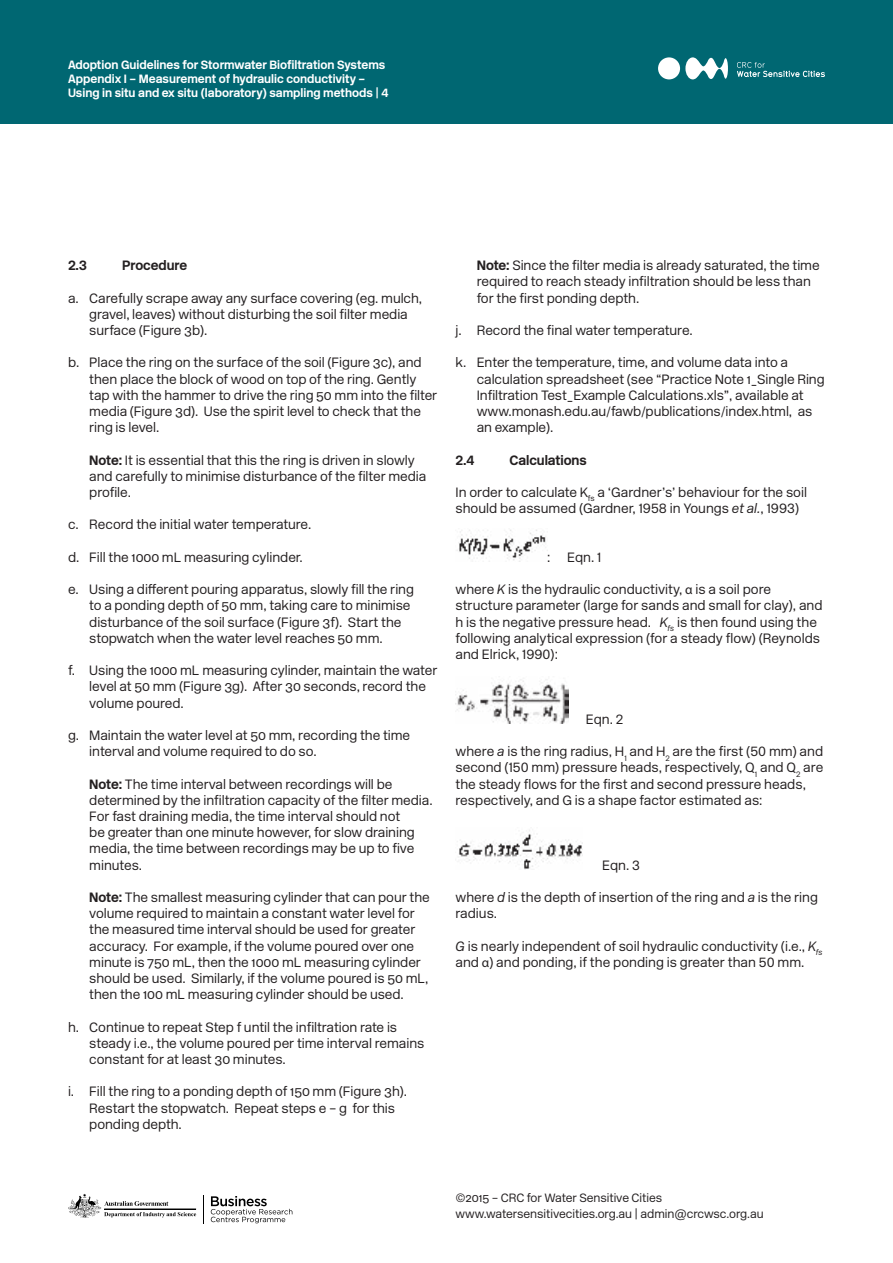
<style>
.page{position:relative;width:893px;height:1263px;background:#fff}
.page>*{position:absolute;margin:0;border:0;box-sizing:border-box;transform-origin:0 0}
.t1{font:300 13.5px/16.2px "New Rail Alphabet";letter-spacing:-.005em;color:#231f20}
.t2{font:700 13.5px "New Rail Alphabet";letter-spacing:-.005em;color:#231f20}
.t3{font:700 12px/14.4px "New Rail Alphabet";color:#fff}
.t4{font:300 12px/16px "New Rail Alphabet";letter-spacing:-.005em;color:#231f20}
.s1{font-weight:700}
.s2{font-style:italic}
.s3{font-family:"Myriad Pro";font-weight:400}
</style>
<div class="page">
<div style="left:0;top:0;width:893px;height:124px;background:#006772"></div>
<svg style="left:658px;top:57px;width:70px;height:22px"></svg>
<svg style="left:737px;top:62px;width:88px;height:15px"></svg>
<svg style="left:211px;top:1196px;width:81px;height:27px"></svg>
<svg style="left:203px;top:1195px;width:1px;height:28px"></svg>
<svg style="left:68px;top:1194px;width:128px;height:24px"></svg>
<hr style="left:104px;top:1209px;width:92px;height:1px;background:#000">
<img style="left:457px;top:529px;width:89px;height:33px">
<img style="left:455px;top:679px;width:114px;height:45px">
<img style="left:459px;top:830px;width:123px;height:40px">
<p class="t3" style="left:68px;top:57px;width:322px">Adoption Guidelines for Stormwater Biofiltration Systems<br>Appendix I – Measurement of hydraulic conductivity –<br>Using in situ and ex situ (laboratory) sampling methods | 4</p>
<p class="t2" style="left:68px;top:256px;width:20px">2.3</p>
<p class="t2" style="left:122px;top:256px;width:67px">Procedure</p>
<p class="t1" style="left:89px;top:290px;width:334px;text-indent:-21px">a. Carefully scrape away any surface covering (eg. mulch, gravel, leaves) without disturbing the soil filter media surface (Figure 3b).</p>
<p class="t1" style="left:89px;top:354px;width:350px;text-indent:-21px">b. Place the ring on the surface of the soil (Figure 3c), and then place the block of wood on top of the ring. Gently tap with the hammer to drive the ring 50 mm into the filter media (Figure 3d). Use the spirit level to check that the ring is level.</p>
<p class="t1" style="left:89px;top:452px;width:339px"><span class="s1">Note:</span> It is essential that this the ring is driven in slowly and carefully to minimise disturbance of the filter media profile.</p>
<p class="t1" style="left:68px;top:516px;width:245px">c. Record the initial water temperature.</p>
<p class="t1" style="left:68px;top:549px;width:236px">d. Fill the 1000 mL measuring cylinder.</p>
<p class="t1" style="left:89px;top:581px;width:326px;text-indent:-21px">e. Using a different pouring apparatus, slowly fill the ring to a ponding depth of 50 mm, taking care to minimise disturbance of the soil surface (Figure 3f). Start the stopwatch when the water level reaches 50 mm.</p>
<p class="t1" style="left:89px;top:662px;width:350px;text-indent:-21px">f. Using the 1000 mL measuring cylinder, maintain the water level at 50 mm (Figure 3g). After 30 seconds, record the volume poured.</p>
<p class="t1" style="left:89px;top:727px;width:322px;text-indent:-21px">g. Maintain the water level at 50 mm, recording the time interval and volume required to do so.</p>
<p class="t1" style="left:89px;top:776px;width:345px"><span class="s1">Note:</span> The time interval between recordings will be determined by the infiltration capacity of the filter media.<br>For fast draining media, the time interval should not<br>be greater than one minute however, for slow draining media, the time between recordings may be up to five minutes.</p>
<p class="t1" style="left:89px;top:889px;width:342px"><span class="s1">Note:</span> The smallest measuring cylinder that can pour the volume required to maintain a constant water level for the measured time interval should be used for greater accuracy. For example, if the volume poured over one minute is 750 mL, then the 1000 mL measuring cylinder should be used. Similarly, if the volume poured is 50 mL, then the 100 mL measuring cylinder should be used.</p>
<p class="t1" style="left:89px;top:1019px;width:337px;text-indent:-21px">h. Continue to repeat Step f until the infiltration rate is steady i.e., the volume poured per time interval remains constant for at least 30 minutes.</p>
<p class="t1" style="left:89px;top:1083px;width:319px;text-indent:-21px">i. Fill the ring to a ponding depth of 150 mm (Figure 3h).<br>Restart the stopwatch. Repeat steps e – g for this ponding depth.</p>
<p class="t1" style="left:477px;top:257px;width:344px"><span class="s1">Note:</span> Since the filter media is already saturated, the time required to reach steady infiltration should be less than for the first ponding depth.</p>
<p class="t1" style="left:455px;top:322px;width:239px">j. Record the final water temperature.</p>
<p class="t1" style="left:477px;top:354px;width:349px;text-indent:-21px">k. Enter the temperature, time, and volume data into a calculation spreadsheet (see “Practice Note 1_Single Ring Infiltration Test_Example Calculations.xls”, available at www.monash.edu.au/fawb/publications/index.html, as an example).</p>
<p class="t2" style="left:455px;top:451px;width:20px">2.4</p>
<p class="t2" style="left:509px;top:451px;width:79px">Calculations</p>
<p class="t1" style="left:455px;top:484px;width:353px">In order to calculate K<sub>fs</sub> a ‘Gardner’s’ behaviour for the soil should be assumed (Gardner, 1958 in Youngs <span class="s2">et al.</span>, 1993)</p>
<p class="t1" style="left:547px;top:549px;width:5px">:</p>
<p class="t1" style="left:567px;top:549px;width:36px">Eqn. 1</p>
<p class="t1" style="left:455px;top:581px;width:369px">where <span class="s2">K</span> is the hydraulic conductivity, <span class="s3">α</span> is a soil pore structure parameter (large for sands and small for clay), and h is the negative pressure head. <span class="s2">K</span><sub>fs</sub> is then found using the following analytical expression (for a steady flow) (Reynolds and Elrick, 1990):</p>
<p class="t1" style="left:586px;top:711px;width:39px">Eqn. 2</p>
<p class="t1" style="left:455px;top:743px;width:369px">where <span class="s2">a</span> is the ring radius, H<sub>1</sub> and H<sub>2</sub> are the first (50 mm) and second (150 mm) pressure heads, respectively, Q<sub>1</sub> and Q<sub>2</sub> are the steady flows for the first and second pressure heads, respectively, and G is a shape factor estimated as:</p>
<p class="t1" style="left:602px;top:857px;width:39px">Eqn. 3</p>
<p class="t1" style="left:455px;top:889px;width:364px">where <span class="s2">d</span> is the depth of insertion of the ring and <span class="s2">a</span> is the ring radius.</p>
<p class="t1" style="left:455px;top:938px;width:368px"><span class="s2">G</span> is nearly independent of soil hydraulic conductivity (i.e., <span class="s2">K</span><sub>fs </sub>and <span class="s3">α</span>) and ponding, if the ponding is greater than 50 mm.</p>
<p class="t4" style="left:455px;top:1190px;width:310px">©2015 – CRC for Water Sensitive Cities www.watersensitivecities.org.au | admin@crcwsc.org.au</p>
</div>
